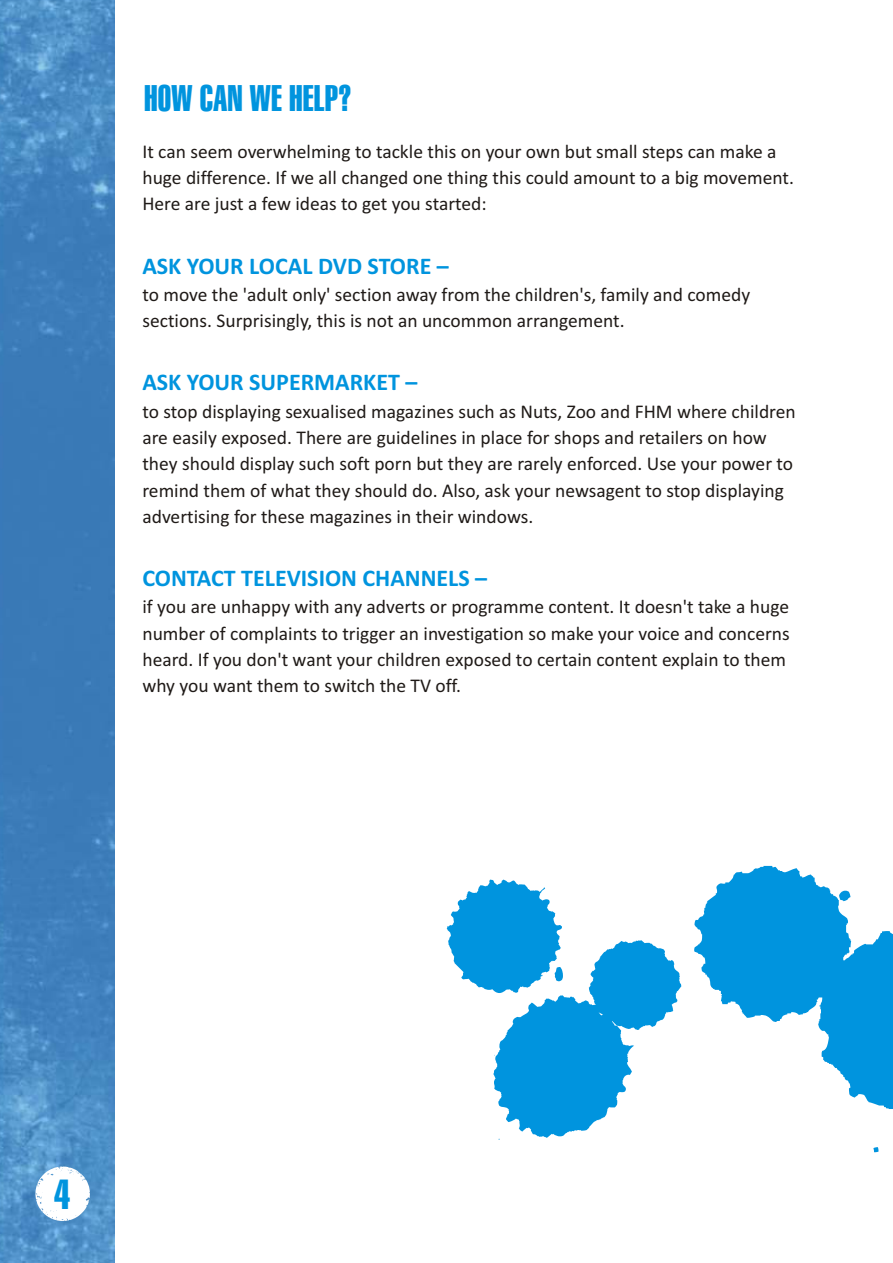
<style>
.page{position:relative;width:893px;height:1263px;background:#fff}
.page>*{position:absolute;margin:0;border:0;box-sizing:border-box;transform-origin:0 0}
.t1{font:40.8px "Swiss 911 BT Extra Compressed";color:#0094de}
.t2{font:36px "Swiss 911 BT Extra Compressed";color:#0094de}
.t3{font:700 24px "Calibri";color:#0094de}
.t4{font:19.5px/26.2px "Calibri";color:#1f1a17}
</style>
<div class="page">
<img style="left:0;top:0;width:115px;height:1263px">
<svg style="left:35px;top:1166px;width:55px;height:55px"></svg>
<svg style="left:447px;top:866px;width:446px;height:286px"></svg>
<h2 class="t2" style="left:144px;top:84px;width:209px">HOW CAN WE HELP?</h2>
<p class="t4" style="left:142px;top:140px;width:653px">It can seem overwhelming to tackle this on your own but small steps can make a huge difference. If we all changed one thing this could amount to a big movement.<br>Here are just a few ideas to get you started:</p>
<p class="t3" style="left:142px;top:256px;width:308px">ASK YOUR LOCAL DVD STORE –</p>
<p class="t4" style="left:142px;top:283px;width:609px">to move the 'adult only' section away from the children's, family and comedy sections. Surprisingly, this is not an uncommon arrangement.</p>
<p class="t3" style="left:142px;top:372px;width:276px">ASK YOUR SUPERMARKET –</p>
<p class="t4" style="left:142px;top:400px;width:655px">to stop displaying sexualised magazines such as Nuts, Zoo and FHM where children are easily exposed. There are guidelines in place for shops and retailers on how they should display such soft porn but they are rarely enforced. Use your power to remind them of what they should do. Also, ask your newsagent to stop displaying advertising for these magazines in their windows.</p>
<p class="t3" style="left:142px;top:568px;width:346px">CONTACT TELEVISION CHANNELS –</p>
<p class="t4" style="left:142px;top:595px;width:649px">if you are unhappy with any adverts or programme content. It doesn't take a huge number of complaints to trigger an investigation so make your voice and concerns heard. If you don't want your children exposed to certain content explain to them why you want them to switch the TV off.</p>
<h1 class="t1" style="left:54px;top:1177px;width:17px">4</h1>
</div>
